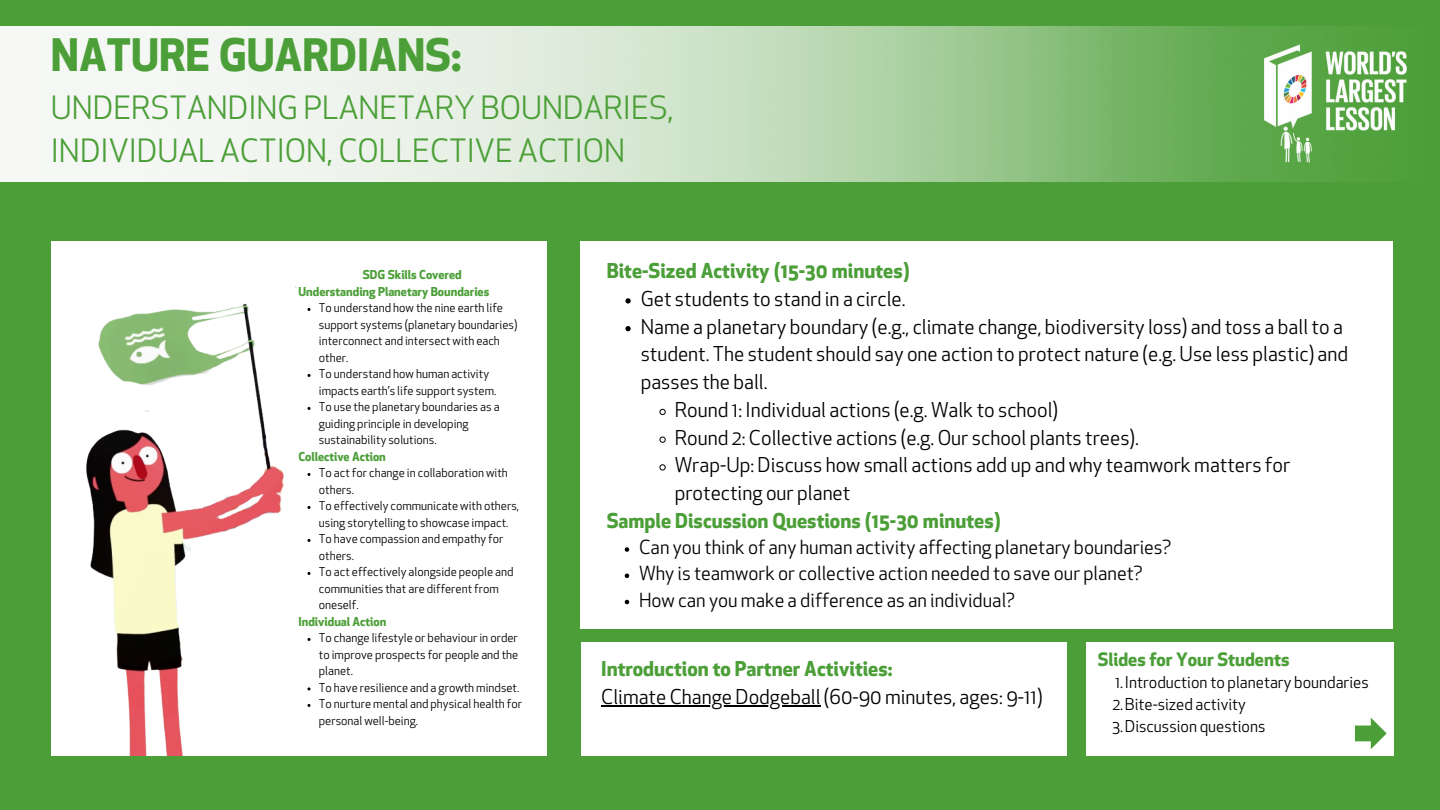
<style>
.page{position:relative;width:1440px;height:810px;background:#4c9f38}
.page>*{position:absolute;margin:0;border:0;box-sizing:border-box;transform-origin:0 0}
.t1{font:700 43.7px "Apex New";color:#4c9f38}
.t2{font:31.4px/43.5px "Apex New";color:#4c9f38}
.t3{font:20px/27.8px "Apex New";color:#000}
.t4{font:700 20px "Apex New";color:#4c9f38}
.t5{font:19px "Apex New";color:#000}
.t6{font:700 18px "Apex New";color:#4c9f38}
.t7{font:16px "Apex New";color:#000}
.t8{font:12px/16.5px "Apex New";color:#000}
.t9{font:700 12px/16.5px "Apex New";color:#4c9f38}
</style>
<div class="page">
<div style="left:581px;top:241px;width:812px;height:388px;background:#fff"></div>
<div style="left:51px;top:241px;width:495px;height:515px;background:#fff"></div>
<div style="left:581px;top:642px;width:486px;height:114px;background:#fff"></div>
<img style="left:0;top:27px;width:1407px;height:154px">
<svg style="left:625px;top:298px;width:6px;height:6px"></svg>
<svg style="left:625px;top:326px;width:6px;height:5px"></svg>
<svg style="left:659px;top:408px;width:7px;height:7px"></svg>
<svg style="left:659px;top:436px;width:7px;height:7px"></svg>
<svg style="left:659px;top:464px;width:7px;height:7px"></svg>
<svg style="left:625px;top:547px;width:4px;height:5px"></svg>
<svg style="left:625px;top:574px;width:4px;height:4px"></svg>
<svg style="left:625px;top:600px;width:4px;height:4px"></svg>
<div style="left:1086px;top:642px;width:307px;height:114px;background:#fff"></div>
<svg style="left:1355px;top:718px;width:32px;height:31px"></svg>
<hr style="left:601px;top:705px;width:220px;height:2px;background:#000">
<img style="left:86px;top:286px;width:211px;height:470px">
<p class="t1" style="left:51px;top:38px;width:412px">NATURE GUARDIANS:</p>
<p class="t2" style="left:51px;top:89px;width:624px">UNDERSTANDING PLANETARY BOUNDARIES,<br>INDIVIDUAL ACTION, COLLECTIVE ACTION</p>
<h2 class="t9" style="left:299px;top:268px;width:192px;text-indent:64px">SDG Skills Covered<br>Understanding Planetary Boundaries</h2>
<p class="t8" style="left:319px;top:301px;width:200px">To understand how the nine earth life support systems (planetary boundaries) interconnect and intersect with each other.</p>
<p class="t8" style="left:319px;top:367px;width:179px">To understand how human activity impacts earth’s life support system.</p>
<p class="t8" style="left:319px;top:400px;width:182px">To use the planetary boundaries as a guiding principle in developing sustainability solutions.</p>
<p class="t9" style="left:299px;top:450px;width:89px">Collective Action</p>
<p class="t8" style="left:319px;top:466px;width:191px">To act for change in collaboration with others.</p>
<h2 class="t8" style="left:319px;top:499px;width:202px">To effectively communicate with others, using storytelling to showcase impact.</h2>
<p class="t8" style="left:319px;top:532px;width:186px">To have compassion and empathy for others.</p>
<p class="t8" style="left:319px;top:565px;width:196px">To act effectively alongside people and communities that are different from oneself.</p>
<p class="t9" style="left:299px;top:615px;width:89px">Individual Action</p>
<h2 class="t8" style="left:319px;top:631px;width:201px;text-align:justify">To change lifestyle or behaviour in order to improve prospects for people and the planet.</h2>
<h2 class="t8" style="left:319px;top:681px;width:202px">To have resilience and a growth mindset.</h2>
<p class="t8" style="left:319px;top:697px;width:205px">To nurture mental and physical health for personal well-being.</p>
<p class="t4" style="left:607px;top:263px;width:305px">Bite-Sized Activity (15-30 minutes)</p>
<p class="t3" style="left:641px;top:287px;width:266px">Get students to stand in a circle.</p>
<h1 class="t3" style="left:641px;top:315px;width:709px">Name a planetary boundary (e.g., climate change, biodiversity loss) and toss a ball to a student. The student should say one action to protect nature (e.g. Use less plastic) and passes the ball.</h1>
<p class="t3" style="left:675px;top:398px;width:385px">Round 1: Individual actions (e.g. Walk to school)</p>
<h5 class="t3" style="left:675px;top:426px;width:466px">Round 2: Collective actions (e.g. Our school plants trees).</h5>
<p class="t3" style="left:675px;top:453px;width:617px">Wrap-Up: Discuss how small actions add up and why teamwork matters for protecting our planet</p>
<p class="t4" style="left:607px;top:513px;width:396px">Sample Discussion Questions (15-30 minutes)</p>
<p class="t5" style="left:639px;top:540px;width:534px">Can you think of any human activity affecting planetary boundaries?</p>
<h5 class="t5" style="left:639px;top:566px;width:505px">Why is teamwork or collective action needed to save our planet?</h5>
<p class="t5" style="left:639px;top:592px;width:378px">How can you make a difference as an individual?</p>
<p class="t4" style="left:601px;top:661px;width:293px">Introduction to Partner Activities:</p>
<p class="t3" style="left:601px;top:685px;width:443px">Climate Change Dodgeball (60-90 minutes, ages: 9-11)</p>
<h5 class="t6" style="left:1098px;top:652px;width:193px">Slides for Your Students</h5>
<p class="t7" style="left:1115px;top:676px;width:255px">1.Introduction to planetary boundaries</p>
<p class="t7" style="left:1112px;top:698px;width:135px">2.Bite-sized activity</p>
<p class="t7" style="left:1112px;top:720px;width:155px">3.Discussion questions</p>
</div>
